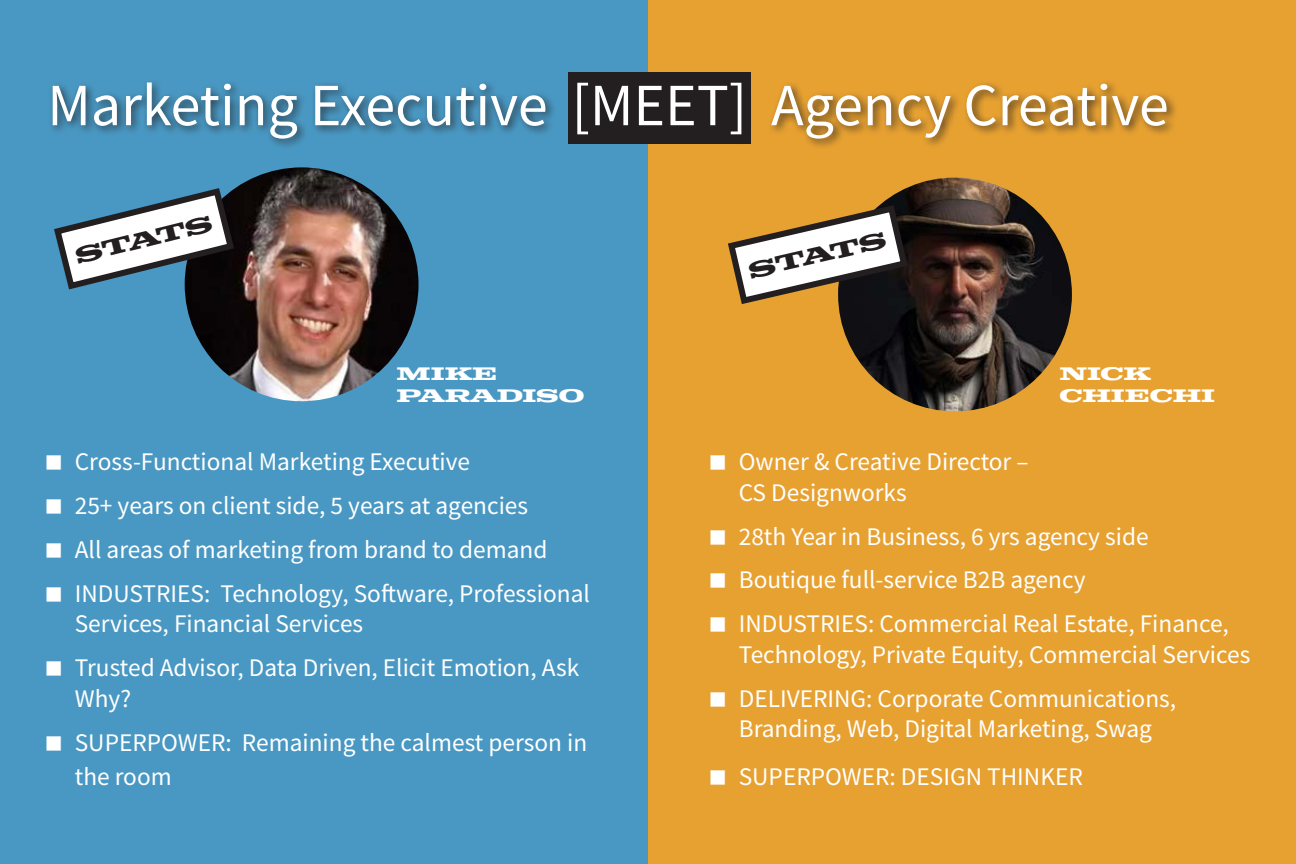
<style>
.page{position:relative;width:1296px;height:864px;background:#fff}
.page>*{position:absolute;margin:0;border:0;box-sizing:border-box;transform-origin:0 0}
.t1{font:60px "Source Sans Pro";color:#fff}
.t2{font:25.35px/44px "Source Sans Pro";color:#fff}
.t3{font:700 22.2px "Colt";color:#231f20}
.t4{font:700 18px/21.6px "Colt";color:#fff}
</style>
<div class="page">
<div style="left:0;top:0;width:648px;height:864px;background:#4998c3"></div>
<div style="left:648px;top:0;width:648px;height:864px;background:#e7a131"></div>
<div style="left:568px;top:72px;width:183px;height:72px;background:#231f20"></div>
<div style="left:48px;top:78px;width:1130px;height:72px;background:#231f20;opacity:.75"></div>
<img style="left:838px;top:177px;width:234px;height:234px;border-radius:117px">
<img style="left:185px;top:167px;width:234px;height:234px;border-radius:117px">
<svg style="left:54px;top:186px;width:184px;height:107px"></svg>
<svg style="left:728px;top:202px;width:183px;height:106px"></svg>
<h1 class="t1" style="left:47px;top:67px;width:1123px">Marketing Executive [MEET] Agency Creative</h1>
<p class="t3" style="left:72px;top:244px;width:142px;rotate:-14deg">STATS</p>
<p class="t3" style="left:746px;top:259px;width:142px;rotate:-13deg">STATS</p>
<p class="t4" style="left:397px;top:363px;width:189px">MIKE<br>PARADISO</p>
<p class="t4" style="left:1059px;top:363px;width:157px">NICK<br>CHIECHI</p>
<p class="t2" style="left:75px;top:440px;width:517px">Cross-Functional Marketing Executive<br>25+ years on client side, 5 years at agencies<br>All areas of marketing from brand to demand INDUSTRIES: Technology, Software, Professional</p>
<p class="t2" style="left:75px;top:602px;width:506px">Services, Financial Services<br>Trusted Advisor, Data Driven, Elicit Emotion, Ask</p>
<p class="t2" style="left:75px;top:676px;width:514px">Why?<br>SUPERPOWER: Remaining the calmest person in</p>
<p class="t2" style="left:75px;top:754px;width:99px">the room</p>
<p class="t2" style="left:739px;top:446px;width:291px;line-height:30.5px">Owner &amp; Creative Director –<br>CS Designworks</p>
<p class="t2" style="left:739px;top:514px;width:492px">28th Year in Business, 6 yrs agency side<br>Boutique full-service B2B agency<br>INDUSTRIES: Commercial Real Estate, Finance,</p>
<p class="t2" style="left:739px;top:632px;width:513px">Technology, Private Equity, Commercial Services<br>DELIVERING: Corporate Communications,</p>
<p class="t2" style="left:739px;top:705px;width:415px;line-height:47.5px">Branding, Web, Digital Marketing, Swag<br>SUPERPOWER: DESIGN THINKER</p>
</div>
